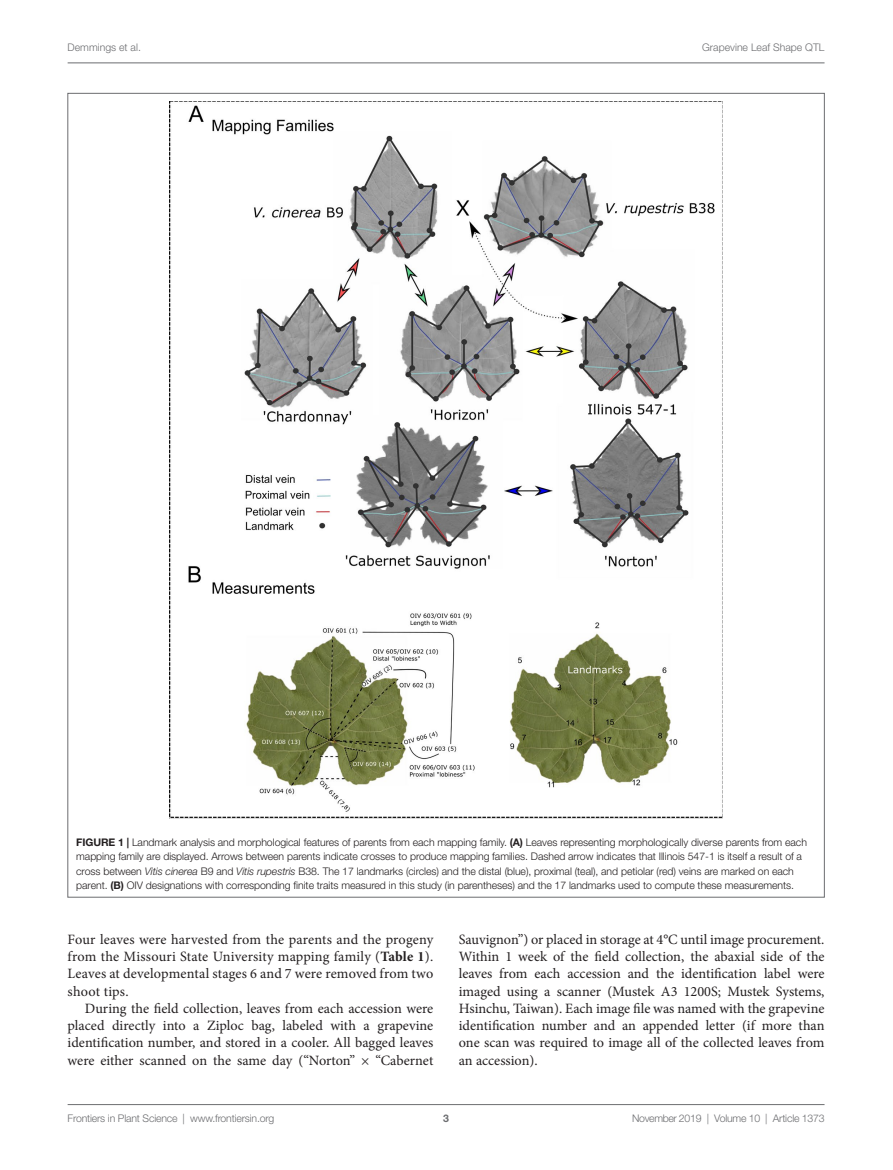
<style>
.page{position:relative;width:893px;height:1170px;background:#fff}
.page>*{position:absolute;margin:0;border:0;box-sizing:border-box;transform-origin:0 0}
.T{font:14.25px/17.2px "Minion Pro";color:#231f20;text-align:justify}
.FC{font:300 10.5px/14.2px "Helvetica Neue LT Std";letter-spacing:-.005em;color:#231f20}
.DVA{font:300 10.5px "Helvetica Neue LT Std";letter-spacing:-.015em;color:#6c6d70}
.t1{font:700 10.5px "Helvetica Neue LT Std";color:#6c6d70}
.s1{font-weight:700}
.s2{font-style:italic}
</style>
<div class="page">
<hr style="left:68px;top:63px;width:756px;height:1px;background:#6c6d70">
<hr style="left:68px;top:1104px;width:756px;height:1px;background:#6c6d70">
<img style="left:170px;top:102px;width:552px;height:716px">
<p class="DVA" style="left:68px;top:41px;width:75px">Demmings et al.</p>
<p class="DVA" style="left:702px;top:41px;width:124px">Grapevine Leaf Shape QTL</p>
<p class="FC" style="left:76px;top:835px;width:732px"><span class="s1">FIGURE 1 |</span> Landmark analysis and morphological features of parents from each mapping family. <span class="s1">(A)</span> Leaves representing morphologically diverse parents from each mapping family are displayed. Arrows between parents indicate crosses to produce mapping families. Dashed arrow indicates that Illinois 547-1 is itself a result of a cross between <span class="s2">Vitis cinerea</span> B9 and <span class="s2">Vitis rupestris</span> B38. The 17 landmarks (circles) and the distal (blue), proximal (teal), and petiolar (red) veins are marked on each parent. <span class="s1">(B)</span> OIV designations with corresponding finite traits measured in this study (in parentheses) and the 17 landmarks used to compute these measurements.</p>
<p class="T" style="left:68px;top:930px;width:367px">Four leaves were harvested from the parents and the progeny from the Missouri State University mapping family (<span class="s1">Table 1</span>).<br>Leaves at developmental stages 6 and 7 were removed from two shoot tips.</p>
<p class="T" style="left:68px;top:999px;width:367px;text-indent:17px">During the field collection, leaves from each accession were placed directly into a Ziploc bag, labeled with a grapevine identification number, and stored in a cooler. All bagged leaves were either scanned on the same day (“Norton” × “Cabernet</p>
<p class="T" style="left:459px;top:930px;width:367px">Sauvignon”) or placed in storage at 4°C until image procurement.<br>Within 1 week of the field collection, the abaxial side of the leaves from each accession and the identification label were imaged using a scanner (Mustek A3 1200S; Mustek Systems, Hsinchu, Taiwan). Each image file was named with the grapevine identification number and an appended letter (if more than one scan was required to image all of the collected leaves from an accession).</p>
<p class="DVA" style="left:68px;top:1111px;width:208px">Frontiers in Plant Science | www.frontiersin.org</p>
<p class="DVA" style="left:632px;top:1111px;width:194px">November 2019 | Volume 10 | Article 1373</p>
<p class="t1" style="left:443px;top:1111px;width:7px">3</p>
</div>
